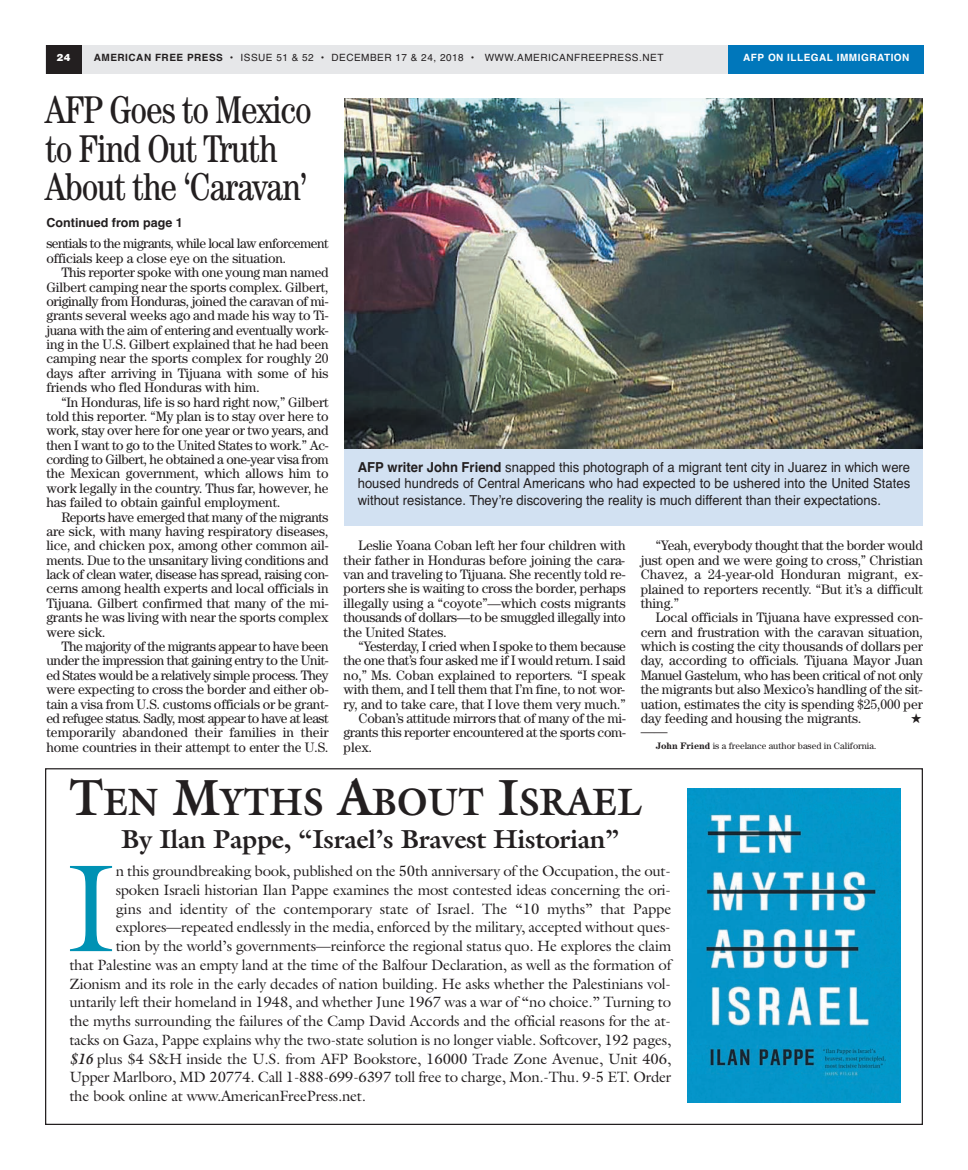
<style>
.page{position:relative;width:968px;height:1170px;background:#fff}
.page>*{position:absolute;margin:0;border:0;box-sizing:border-box;transform-origin:0 0}
.t1{font:125.25px "Galliard";color:#0092b4}
.t2{font:condensed 38.75px/38.2px "Century";letter-spacing:-.03em;color:#231f20}
.t3{font:700 38.5px "Galliard";color:#231f20;scale:.92 1}
.t4{font:700 26.25px "Galliard";letter-spacing:-.015em;color:#231f20}
.t5{font:15px "Galliard";letter-spacing:-.015em;color:#231f20}
.t6{font:13.75px/14.4px "Century";letter-spacing:-.01em;color:#231f20;text-align:justify}
.t7{font:13.75px/16.9px "Helvetica";color:#231f20;text-align:justify;scale:.95 1}
.t8{font:13.75px/14.4px "Century";letter-spacing:-.04em;color:#231f20}
.t9{font:13.75px "Century";letter-spacing:-.03em;color:#231f20}
.t10{font:700 12.5px "Helvetica";color:#231f20}
.t11{font:10px "Helvetica";letter-spacing:.05em;color:#231f20}
.t12{font:700 10px "Helvetica";letter-spacing:.05em;color:#fff}
.t13{font:900 10px "Helvetica";color:#fff}
.t14{font:9.38px "Century";color:#231f20}
.s1{font-weight:700}
.s2{font-size:51.25px}
.s3{font-weight:700;font-style:italic}
</style>
<div class="page">
<div style="left:45px;top:45px;width:878px;height:28px;background:#e6e7e9"></div>
<div style="left:728px;top:45px;width:195px;height:28px;background:#07b"></div>
<div style="left:47px;top:45px;width:35px;height:28px;background:#231f20"></div>
<img style="left:687px;top:789px;width:213px;height:313px">
<div style="left:345px;top:99px;width:577px;height:427px;background:#d2e1f2"></div>
<img style="left:345px;top:99px;width:577px;height:349px">
<p class="t13" style="left:57px;top:51px;width:15px">24</p>
<p class="t11" style="left:94px;top:54px;width:571px"><span class="s1">AMERICAN FREE PRESS</span> • ISSUE 51 &amp; 52 • DECEMBER 17 &amp; 24, 2018 • WWW.AMERICANFREEPRESS.NET</p>
<p class="t12" style="left:743px;top:54px;width:168px">AFP ON ILLEGAL IMMIGRATION</p>
<h2 class="t2" style="left:45px;top:91px;width:268px">AFP Goes to Mexico to Find Out Truth<br>About the ‘Caravan’</h2>
<p class="t10" style="left:47px;top:218px;width:138px">Continued from page 1</p>
<p class="t8" style="left:46px;top:236px;width:283px">sentials to the migrants, while local law enforcement officials keep a close eye on the situation.</p>
<p class="t6" style="left:46px;top:265px;width:284px;text-indent:15px">This reporter spoke with one young man named Gilbert camping near the sports complex. Gilbert, originally from Honduras, joined the caravan of mi&shy;grants several weeks ago and made his way to Ti&shy;juana with the aim of entering and eventually work&shy;ing in the U.S. Gilbert explained that he had been camping near the sports complex for roughly 20 days after arriving in Tijuana with some of his friends who fled Honduras with him.</p>
<p class="t6" style="left:46px;top:394px;width:284px;text-indent:15px">“In Honduras, life is so hard right now,” Gilbert told this reporter. “My plan is to stay over here to work, stay over here for one year or two years, and then I want to go to the United States to work.” Ac&shy;cording to Gilbert, he obtained a one-year visa from the Mexican government, which allows him to work legally in the country. Thus far, however, he has failed to obtain gainful employment.</p>
<p class="t6" style="left:46px;top:509px;width:284px;text-indent:15px">Reports have emerged that many of the migrants are sick, with many having respiratory diseases, lice, and chicken pox, among other common ail&shy;ments. Due to the unsanitary living conditions and lack of clean water, disease has spread, raising con&shy;cerns among health experts and local officials in Tijuana. Gilbert confirmed that many of the mi&shy;grants he was living with near the sports complex were sick.</p>
<p class="t6" style="left:46px;top:639px;width:284px;text-indent:15px">The majority of the migrants appear to have been under the impression that gaining entry to the Unit&shy;ed States would be a relatively simple process. They were expecting to cross the border and either ob&shy;tain a visa from U.S. customs officials or be grant&shy;ed refugee status. Sadly, most appear to have at least temporarily abandoned their families in their home countries in their attempt to enter the U.S.</p>
<p class="t7" style="left:358px;top:460px;width:583px"><span class="s1">AFP writer John Friend</span> snapped this photograph of a migrant tent city in Juarez in which were housed hundreds of Central Americans who had expected to be ushered into the United States without resistance. They’re discovering the reality is much different than their expectations.</p>
<p class="t6" style="left:343px;top:538px;width:284px;text-indent:15px">Leslie Yoana Coban left her four children with their father in Honduras before joining the cara&shy;van and traveling to Tijuana. She recently told re&shy;porters she is waiting to cross the border, perhaps illegally using a “coyote”—which costs migrants thousands of dollars—to be smuggled illegally into the United States.</p>
<p class="t9" style="left:358px;top:638px;width:269px">“Yesterday, I cried when I spoke to them because</p>
<p class="t9" style="left:343px;top:653px;width:283px">the one that’s four asked me if I would return. I said</p>
<p class="t6" style="left:343px;top:668px;width:284px">no,” Ms. Coban explained to reporters. “I speak</p>
<p class="t6" style="left:343px;top:682px;width:283px">with them, and I tell them that I’m fine, to not wor-</p>
<p class="t6" style="left:343px;top:696px;width:284px">ry, and to take care, that I love them very much.”</p>
<p class="t6" style="left:358px;top:711px;width:269px">Coban’s attitude mirrors that of many of the mi-</p>
<p class="t6" style="left:343px;top:725px;width:284px">grants this reporter encountered at the sports com-</p>
<p class="t6" style="left:343px;top:740px;width:30px">plex.</p>
<p class="t6" style="left:640px;top:538px;width:284px;text-indent:15px">“Yeah, everybody thought that the border would just open and we were going to cross,” Christian Chavez, a 24-year-old Honduran migrant, ex&shy;plained to reporters recently. “But it’s a difficult thing.”</p>
<p class="t6" style="left:640px;top:610px;width:284px;text-indent:15px">Local officials in Tijuana have expressed con&shy;cern and frustration with the caravan situation, which is costing the city thousands of dollars per day, according to officials. Tijuana Mayor Juan Manuel Gastelum, who has been critical of not only the migrants but also Mexico’s handling of the sit&shy;uation, estimates the city is spending $25,000 per day feeding and housing the migrants.</p>
<p class="t6" style="left:640px;top:724px;width:28px">——</p>
<p class="t14" style="left:655px;top:740px;width:222px"><span class="s1">John Friend</span> is a freelance author based in California.</p>
<h3 class="t3" style="left:69px;top:777px;width:623px"><span class="s2">T</span>EN <span class="s2">M</span>YTHS <span class="s2">A</span>BOUT <span class="s2">I</span>SRAEL</h3>
<h3 class="t4" style="left:121px;top:822px;width:499px">By Ilan Pappe, “Israel’s Bravest Historian”</h3>
<h1 class="t1" style="left:66px;top:830px;width:52px">I</h1>
<p class="t5" style="left:116px;top:862px;width:556px">n this groundbreaking book, published on the 50th anniversary of the Occupation, the out-</p>
<p class="t5" style="left:116px;top:880px;width:556px">spoken Israeli historian Ilan Pappe examines the most contested ideas concerning the ori-</p>
<p class="t5" style="left:116px;top:899px;width:557px">gins and identity of the contemporary state of Israel. The “10 myths” that Pappe</p>
<p class="t5" style="left:116px;top:918px;width:556px">explores—repeated endlessly in the media, enforced by the military, accepted without ques-</p>
<p class="t5" style="left:116px;top:937px;width:557px">tion by the world’s governments—reinforce the regional status quo. He explores the claim</p>
<p class="t5" style="left:69px;top:955px;width:603px">that Palestine was an empty land at the time of the Balfour Declaration, as well as the formation of</p>
<p class="t5" style="left:69px;top:974px;width:603px">Zionism and its role in the early decades of nation building. He asks whether the Palestinians vol-</p>
<p class="t5" style="left:69px;top:993px;width:603px">untarily left their homeland in 1948, and whether June 1967 was a war of “no choice.” Turning to</p>
<p class="t5" style="left:69px;top:1012px;width:603px">the myths surrounding the failures of the Camp David Accords and the official reasons for the at-</p>
<p class="t5" style="left:69px;top:1030px;width:603px">tacks on Gaza, Pappe explains why the two-state solution is no longer viable. Softcover, 192 pages,</p>
<p class="t5" style="left:69px;top:1049px;width:603px"><span class="s3">$16</span> plus $4 S&amp;H inside the U.S. from AFP Bookstore, 16000 Trade Zone Avenue, Unit 406,</p>
<p class="t5" style="left:69px;top:1068px;width:603px">Upper Marlboro, MD 20774. Call 1-888-699-6397 toll free to charge, Mon.-Thu. 9-5 ET. Order</p>
<p class="t5" style="left:69px;top:1087px;width:298px">the book online at www.AmericanFreePress.net.</p>
</div>
